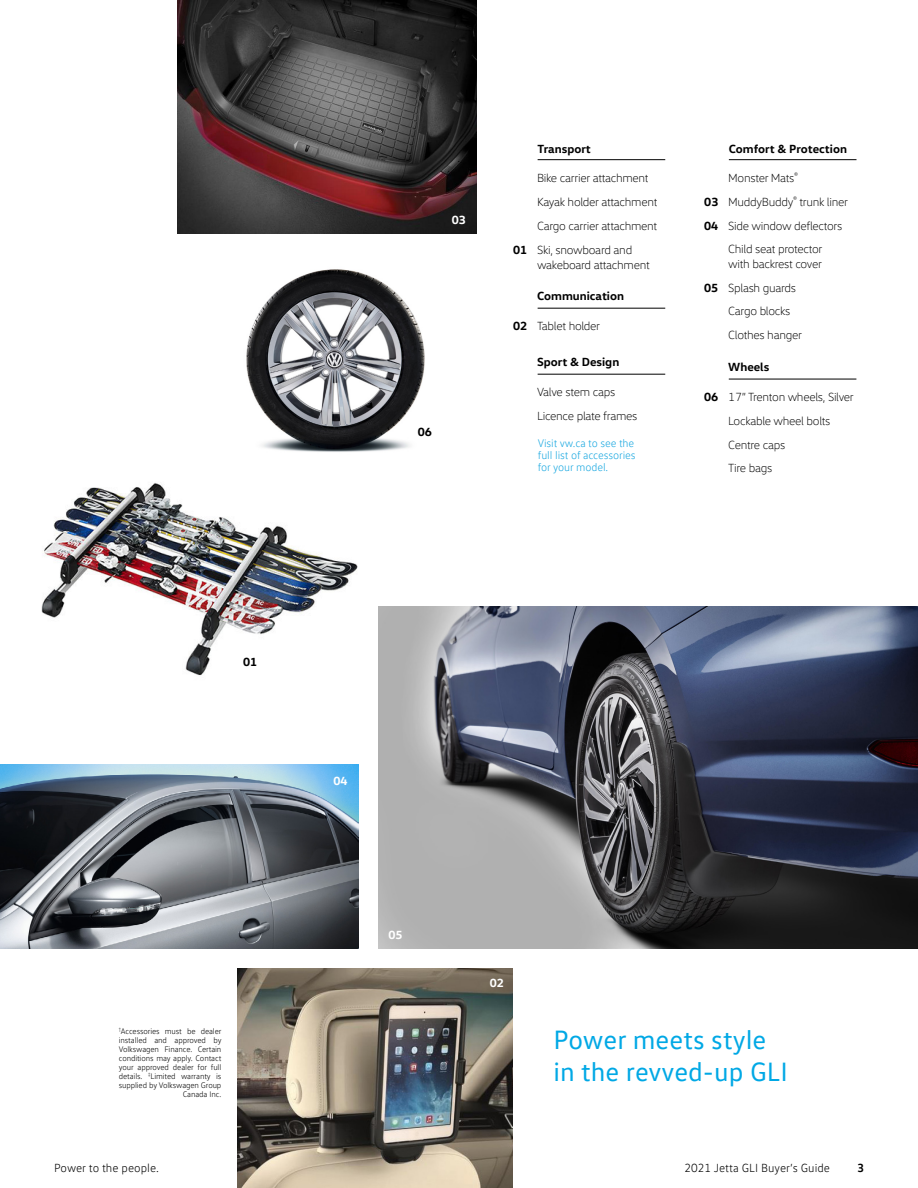
<style>
.page{position:relative;width:918px;height:1188px;background:#fff}
.page>*{position:absolute;margin:0;border:0;box-sizing:border-box;transform-origin:0 0}
.t1{font:27px/32.4px "VW Text";color:#00a8e5}
.t2{font:300 12px/15px "VW Head";letter-spacing:-.025em;color:#000}
.t3{font:700 12px "VW Head";color:#000}
.t4{font:300 12px "VW Text";color:#000}
.t5{font:700 12px "VW Head";color:#fff}
.t6{font:700 12px "VW Text";color:#000}
.t7{font:300 11.25px/12px "VW Text";letter-spacing:-.01em;color:#17a7e0;text-align:justify}
.t8{font:300 8.25px/9px "VW Text";letter-spacing:-.015em;color:#000;text-align:right}
</style>
<div class="page">
<hr style="left:538px;top:159px;width:127px;height:1px;background:#000">
<hr style="left:729px;top:379px;width:127px;height:1px;background:#000">
<hr style="left:538px;top:374px;width:127px;height:1px;background:#000">
<hr style="left:538px;top:308px;width:127px;height:1px;background:#000">
<hr style="left:729px;top:159px;width:128px;height:1px;background:#000">
<img style="left:378px;top:607px;width:540px;height:341px">
<img style="left:237px;top:969px;width:276px;height:219px">
<img style="left:178px;top:0;width:299px;height:234px">
<img style="left:41px;top:483px;width:317px;height:193px">
<img style="left:246px;top:269px;width:179px;height:183px">
<img style="left:0;top:764px;width:359px;height:184px">
<p class="t3" style="left:243px;top:654px;width:16px">01</p>
<p class="t5" style="left:452px;top:212px;width:16px">03</p>
<p class="t3" style="left:418px;top:424px;width:16px">06</p>
<p class="t3" style="left:513px;top:242px;width:16px">01</p>
<p class="t3" style="left:513px;top:319px;width:16px">02</p>
<p class="t3" style="left:538px;top:141px;width:55px">Transport</p>
<p class="t2" style="left:537px;top:170px;width:113px">Bike carrier attachment</p>
<p class="t2" style="left:537px;top:190px;width:122px;line-height:24px">Kayak holder attachment<br>Cargo carrier attachment</p>
<p class="t2" style="left:537px;top:242px;width:114px">Ski, snowboard and wakeboard attachment</p>
<p class="t3" style="left:537px;top:288px;width:89px">Communication</p>
<p class="t2" style="left:537px;top:319px;width:65px">Tablet holder</p>
<p class="t3" style="left:537px;top:355px;width:84px">Sport &amp; Design</p>
<p class="t2" style="left:537px;top:385px;width:80px">Valve stem caps</p>
<p class="t2" style="left:537px;top:408px;width:102px">Licence plate frames</p>
<p class="t7" style="left:538px;top:437px;width:99px">Visit vw.ca to see the full list of accessories for your model.</p>
<p class="t3" style="left:704px;top:194px;width:16px">03</p>
<p class="t3" style="left:729px;top:141px;width:120px">Comfort &amp; Protection</p>
<p class="t2" style="left:728px;top:166px;width:121px;line-height:23.7px">Monster Mats<sup>®<br></sup>MuddyBuddy<sup>®</sup> trunk liner</p>
<p class="t3" style="left:704px;top:218px;width:16px">04</p>
<p class="t2" style="left:728px;top:218px;width:116px">Side window deflectors</p>
<p class="t2" style="left:728px;top:241px;width:96px">Child seat protector with backrest cover</p>
<p class="t3" style="left:704px;top:280px;width:16px">05</p>
<p class="t2" style="left:728px;top:276px;width:75px;line-height:23.9px">Splash guards<br>Cargo blocks<br>Clothes hanger</p>
<p class="t3" style="left:728px;top:359px;width:43px">Wheels</p>
<p class="t3" style="left:704px;top:389px;width:16px">06</p>
<p class="t2" style="left:728px;top:390px;width:127px">17” Trenton wheels, Silver</p>
<p class="t2" style="left:728px;top:433px;width:59px;line-height:23.7px">Centre caps<br>Tire bags</p>
<p class="t2" style="left:728px;top:413px;width:104px">Lockable wheel bolts</p>
<p class="t5" style="left:334px;top:773px;width:16px">04</p>
<p class="t5" style="left:389px;top:927px;width:16px">05</p>
<p class="t5" style="left:490px;top:975px;width:16px">02</p>
<p class="t8" style="left:119px;top:1027px;width:104px"><sup>†</sup>Accessories must be dealer installed and approved by<br>Volkswagen Finance. Certain conditions may apply. Contact your approved dealer for full details. <sup>‡</sup>Limited warranty is supplied by Volkswagen Group<br>Canada Inc.</p>
<h1 class="t1" style="left:553px;top:1023px;width:236px">Power meets style in the revved-up GLI</h1>
<p class="t4" style="left:54px;top:1161px;width:107px">Power to the people.</p>
<p class="t4" style="left:685px;top:1161px;width:147px">2021 Jetta GLI Buyer’s Guide</p>
<p class="t6" style="left:857px;top:1160px;width:8px">3</p>
</div>
